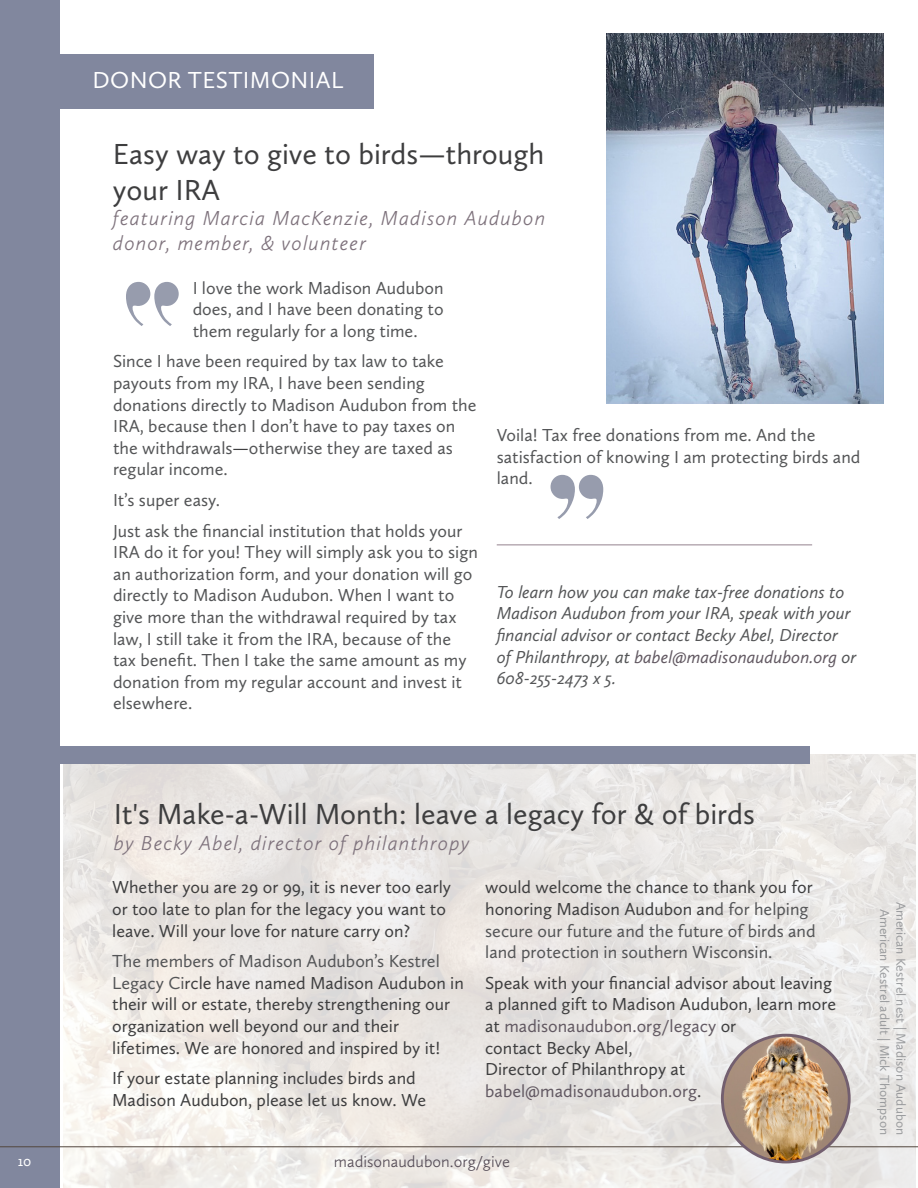
<style>
.page{position:relative;width:918px;height:1188px;background:#fff}
.page>*{position:absolute;margin:0;border:0;box-sizing:border-box;transform-origin:0 0}
.Subhead{font:700 112.5px "Engravers";color:#979cad}
.t1{font:30px/36px "Calluna Sans";color:#3e3e3f}
.Subhead-2{font:24px "Calluna Sans";letter-spacing:.015em;color:#fff}
.t2{font:italic 300 21px/25.2px "Calluna Sans";letter-spacing:.05em;color:#7e727c}
.Subhead-3{font:18px/21.6px "Calluna Sans";color:#545557}
.Subhead-4{font:18px/21.6px "Calluna Sans";color:#3e3e3f}
.Subhead-5{font:italic 18px/21.6px "Calluna Sans";color:#545557}
.Subhead-6{font:300 16.5px "Calluna Sans";color:#564d57}
.t3{font:15px "Calluna Sans";color:#fff}
.t4{font:13.5px/16.2px "Calluna Sans";color:#8d8f92;text-align:center}
.s1{color:#3e3e3f}
.s2{color:#625962}
.s3{color:#545557}
</style>
<div class="page">
<img style="left:64px;top:755px;width:852px;height:433px">
<div style="left:0;top:0;width:60px;height:1188px;background:#81879e"></div>
<hr style="left:0;top:1146px;width:918px;height:1px;background:#52463d">
<div style="left:45px;top:746px;width:764px;height:18px;background:#81879e"></div>
<hr style="left:497px;top:544px;width:315px;height:2px;background:#b8acb4">
<img style="left:606px;top:33px;width:278px;height:370px">
<div style="left:60px;top:54px;width:313px;height:55px;background:#81879e"></div>
<img style="left:722px;top:1035px;width:127px;height:127px;border-radius:63px">
<div style="left:721px;top:1034px;width:130px;height:129px;border:3px solid #735f6f;border-radius:50%"></div>
<p class="Subhead-2" style="left:93px;top:65px;width:252px">DONOR TESTIMONIAL</p>
<p class="t1" style="left:113px;top:135px;width:433px">Easy way to give to birds—through your IRA</p>
<p class="t2" style="left:113px;top:205px;width:434px">featuring Marcia MacKenzie, Madison Audubon donor, member, &amp; volunteer</p>
<p class="Subhead-3" style="left:193px;top:277px;width:253px;text-align:justify">I love the work Madison Audubon does, and I have been donating to them regularly for a long time.</p>
<p class="Subhead-3" style="left:113px;top:350px;width:365px">Since I have been required by tax law to take payouts from my IRA, I have been sending donations directly to Madison Audubon from the IRA, because then I don’t have to pay taxes on the withdrawals<span class="s1">—</span>otherwise they are taxed as regular income.</p>
<p class="Subhead-3" style="left:113px;top:489px;width:109px">It’s super easy.</p>
<p class="Subhead-3" style="left:113px;top:519px;width:366px">Just ask the financial institution that holds your IRA do it for you! They will simply ask you to sign an authorization form, and your donation will go directly to Madison Audubon. When I want to give more than the withdrawal required by tax law, I still take it from the IRA, because of the tax benefit. Then I take the same amount as my donation from my regular account and invest it elsewhere.</p>
<p class="Subhead-3" style="left:497px;top:424px;width:365px">Voila! Tax free donations from me. And the satisfaction of knowing I am protecting birds and land.</p>
<p class="Subhead" style="left:537px;top:448px;width:81px">"</p>
<p class="Subhead-5" style="left:497px;top:581px;width:361px">To learn how you can make tax-free donations to Madison Audubon from your IRA, speak with your financial advisor or contact Becky Abel, Director of Philanthropy, at <span class="s2">babel@madisonaudubon.org</span> or 608-255-2473 x 5.</p>
<p class="t1" style="left:114px;top:796px;width:643px">It's Make-a-Will Month: leave a legacy for &amp; of birds</p>
<p class="t2" style="left:114px;top:830px;width:357px">by Becky Abel, director of philanthropy</p>
<p class="Subhead-4" style="left:112px;top:876px;width:340px">Whether you are 29 or 99, it is never too early or too late to plan for the legacy you want to leave. Will your love for nature carry on?</p>
<p class="Subhead-4" style="left:112px;top:950px;width:353px"><span class="s3">The members of Madison Audubon’s Kestrel Legacy Ci</span>rcle have named Madison Audubon in their will or estate, thereby strengthening our organization well beyond our and their lifetimes. We are honored and inspired by it!</p>
<p class="Subhead-4" style="left:112px;top:1067px;width:316px">If your estate planning includes birds and<br>Madison Audubon, please let us know. We</p>
<p class="Subhead-3" style="left:485px;top:876px;width:332px"><span class="s1">would welcome the chance to thank you for honoring Madison Audubon an</span>d for helping secure our future and the future of birds and land protection in southern Wisconsin.</p>
<p class="Subhead-4" style="left:485px;top:972px;width:352px">Speak with your financial advisor about leaving a planned gift to Madison Audubon, learn more at <span class="s2">madisonaudubon.org/legacy</span> or<br>contact Becky Abel,<br>Director of Philanthropy at <span class="s2">babel@madisonaudubon.org</span>.</p>
<p class="t3" style="left:18px;top:1152px;width:15px">10</p>
<p class="Subhead-6" style="left:334px;top:1151px;width:178px">madisonaudubon.org/give</p>
<p class="t4" style="left:909px;top:902px;width:235px;rotate:90deg">American Kestrel nest | Madison Audubon<br>American Kestrel adult | Mick Thompson</p>
</div>
